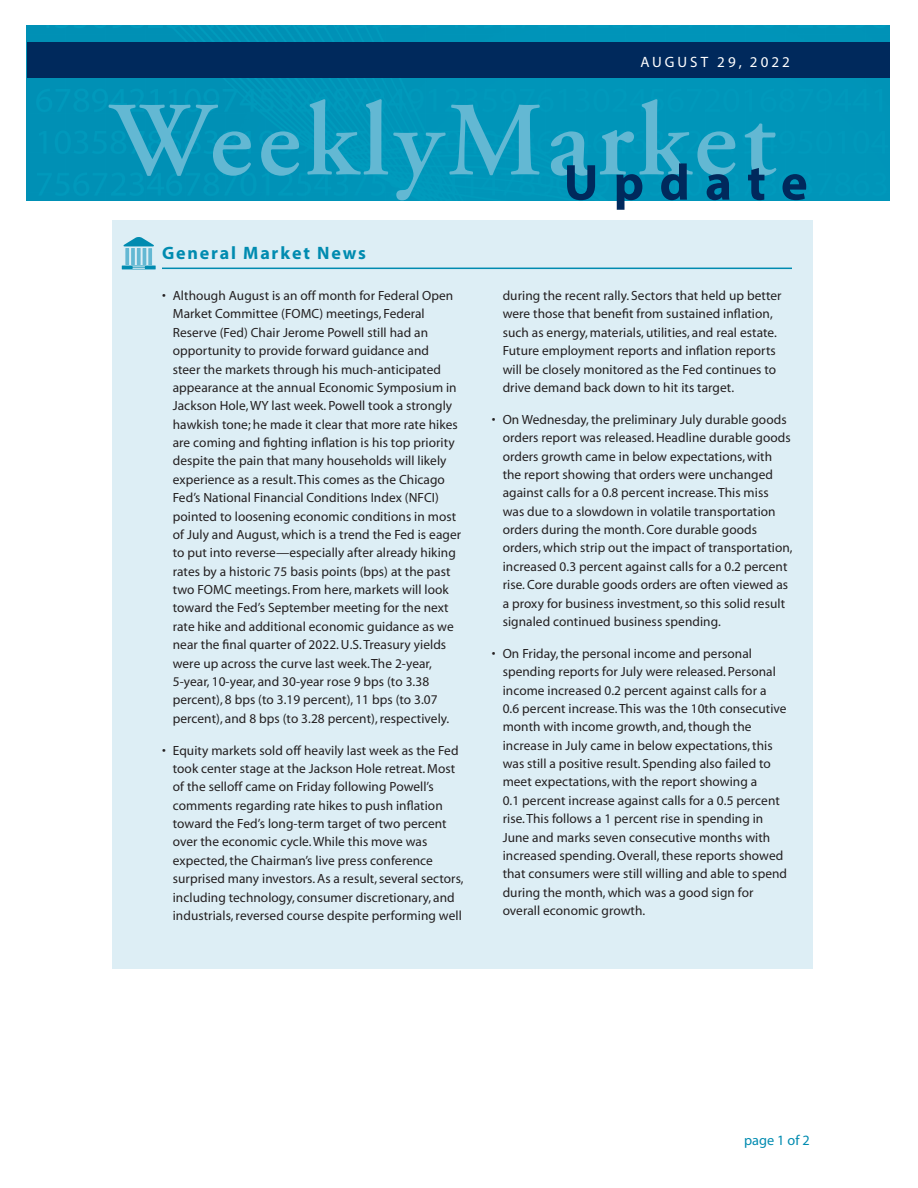
<style>
.page{position:relative;width:918px;height:1188px;background:#fff}
.page>*{position:absolute;margin:0;border:0;box-sizing:border-box;transform-origin:0 0}
.t1{font:600 105px "Adobe Garamond";letter-spacing:.05em;color:#63b8d3}
.t2{font:700 51px "Myriad";letter-spacing:.295em;color:#00295c}
.Headline_A{font:700 18px "Myriad";letter-spacing:.1em;color:#008bb0}
.t3{font:15px "Myriad";letter-spacing:.2em;color:#fff}
.t4{font:14.25px "Myriad";color:#008bb0}
.t5{font:13.35px/18.3px "Myriad";letter-spacing:.005em;color:#231f20}
</style>
<div class="page">
<div style="left:27px;top:26px;width:863px;height:174px;background:#0095b9"></div>
<div style="left:112px;top:220px;width:701px;height:749px;background:#ddeef5"></div>
<svg style="left:125px;top:248px;width:4px;height:17px"></svg>
<hr style="left:131px;top:248px;width:4px;height:17px;background:#6abbd5">
<hr style="left:143px;top:248px;width:3px;height:17px;background:#63b8d3">
<svg style="left:137px;top:248px;width:4px;height:17px"></svg>
<svg style="left:148px;top:248px;width:4px;height:17px"></svg>
<svg style="left:123px;top:237px;width:31px;height:9px"></svg>
<hr style="left:122px;top:266px;width:34px;height:3px;background:#008bb0">
<svg style="left:123px;top:266px;width:32px;height:4px"></svg>
<hr style="left:162px;top:268px;width:630px;height:1px;background:#008bb0">
<div style="left:27px;top:43px;width:863px;height:35px;background:#00295c"></div>
<p class="t3" style="left:640px;top:54px;width:151px">AUGUST 29, 2022</p>
<p class="t1" style="left:111px;top:83px;width:667px">WeeklyMarket</p>
<p class="t2" style="left:564px;top:156px;width:246px">Update</p>
<p class="Headline_A" style="left:162px;top:244px;width:205px">General Market News</p>
<p class="t5" style="left:173px;top:287px;width:290px;text-indent:-11px">• Although August is an off month for Federal Open Market Committee (FOMC) meetings, Federal Reserve (Fed) Chair Jerome Powell still had an opportunity to provide forward guidance and<br>steer the markets through his much-anticipated appearance at the annual Economic Symposium in Jackson Hole, WY last week. Powell took a strongly hawkish tone; he made it clear that more rate hikes are coming and fighting inflation is his top priority despite the pain that many households will likely experience as a result. This comes as the Chicago Fed’s National Financial Conditions Index (NFCI) pointed to loosening economic conditions in most of July and August, which is a trend the Fed is eager to put into reverse—especially after already hiking rates by a historic 75 basis points (bps) at the past two FOMC meetings. From here, markets will look toward the Fed’s September meeting for the next rate hike and additional economic guidance as we near the final quarter of 2022. U.S. Treasury yields were up across the curve last week. The 2-year, 5-year, 10-year, and 30-year rose 9 bps (to 3.38 percent), 8 bps (to 3.19 percent), 11 bps (to 3.07 percent), and 8 bps (to 3.28 percent), respectively.</p>
<p class="t5" style="left:173px;top:741px;width:292px;text-indent:-11px">• Equity markets sold off heavily last week as the Fed took center stage at the Jackson Hole retreat. Most of the selloff came on Friday following Powell’s comments regarding rate hikes to push inflation toward the Fed’s long-term target of two percent over the economic cycle. While this move was expected, the Chairman’s live press conference surprised many investors. As a result, several sectors, including technology, consumer discretionary, and industrials, reversed course despite performing well</p>
<p class="t5" style="left:503px;top:287px;width:280px">during the recent rally. Sectors that held up better were those that benefit from sustained inflation, such as energy, materials, utilities, and real estate.<br>Future employment reports and inflation reports will be closely monitored as the Fed continues to drive demand back down to hit its target.</p>
<p class="t5" style="left:503px;top:411px;width:292px;text-indent:-11px">• On Wednesday, the preliminary July durable goods orders report was released. Headline durable goods orders growth came in below expectations, with the report showing that orders were unchanged against calls for a 0.8 percent increase. This miss was due to a slowdown in volatile transportation orders during the month. Core durable goods orders, which strip out the impact of transportation, increased 0.3 percent against calls for a 0.2 percent rise. Core durable goods orders are often viewed as a proxy for business investment, so this solid result signaled continued business spending.</p>
<p class="t5" style="left:503px;top:645px;width:286px;text-indent:-11px">• On Friday, the personal income and personal spending reports for July were released. Personal income increased 0.2 percent against calls for a<br>0.6 percent increase. This was the 10th consecutive month with income growth, and, though the increase in July came in below expectations, this was still a positive result. Spending also failed to meet expectations, with the report showing a<br>0.1 percent increase against calls for a 0.5 percent rise. This follows a 1 percent rise in spending in June and marks seven consecutive months with increased spending. Overall, these reports showed that consumers were still willing and able to spend during the month, which was a good sign for overall economic growth.</p>
<p class="t4" style="left:744px;top:1133px;width:67px">page 1 of 2</p>
</div>
